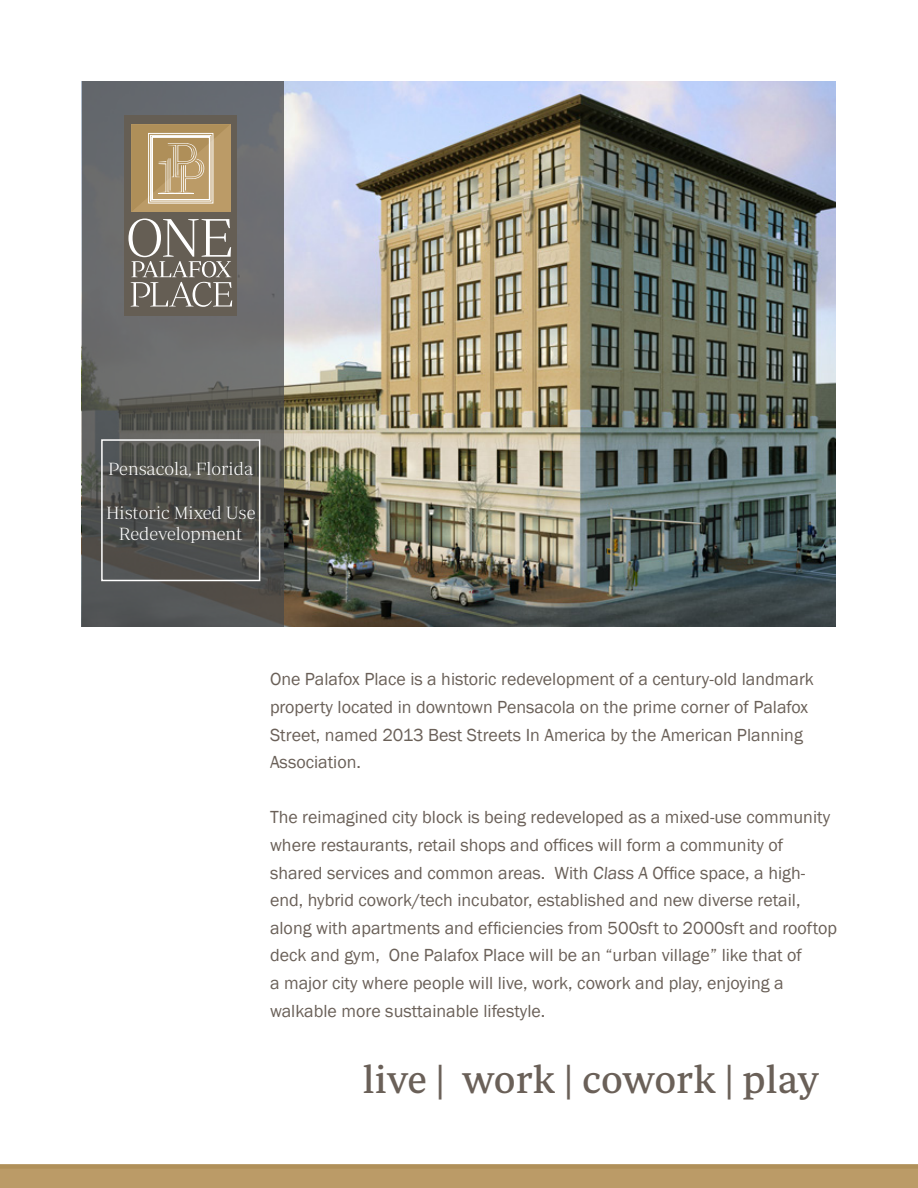
<style>
.page{position:relative;width:918px;height:1188px;background:#fff}
.page>*{position:absolute;margin:0;border:0;box-sizing:border-box;transform-origin:0 0}
.t1{font:39px "Periodico Text";color:#6a6058}
.t2{font:18px/27.6px "Franklin Gothic";color:#6a6058}
.t3{font:18px "Periodico Display Xt Lg";color:#fff}
</style>
<div class="page">
<img style="left:81px;top:81px;width:754px;height:545px">
<svg style="left:82px;top:81px;width:202px;height:545px;background:#5d5e5e"></svg>
<div style="left:125px;top:115px;width:112px;height:201px;background:#655e54"></div>
<svg style="left:131px;top:124px;width:99px;height:88px;background:#bfa477"></svg>
<svg style="left:128px;top:219px;width:104px;height:88px"></svg>
<svg style="left:0;top:1164px;width:918px;height:24px;background:#b99965"></svg>
<div style="left:101px;top:439px;width:159px;height:142px;border:2px solid #fff"></div>
<p class="t3" style="left:108px;top:459px;width:147px">Pensacola, Florida</p>
<p class="t3" style="left:106px;top:503px;width:151px">Historic Mixed Use</p>
<p class="t3" style="left:119px;top:524px;width:125px">Redevelopment</p>
<p class="t2" style="left:270px;top:666px;width:545px">One Palafox Place is a historic redevelopment of a century-old landmark property located in downtown Pensacola on the prime corner of Palafox Street, named 2013 Best Streets In America by the American Planning Association.</p>
<p class="t2" style="left:270px;top:804px;width:569px">The reimagined city block is being redeveloped as a mixed-use community where restaurants, retail shops and offices will form a community of shared services and common areas. With Class A Office space, a high&shy;end, hybrid cowork/tech incubator, established and new diverse retail, along with apartments and efficiencies from 500sft to 2000sft and rooftop deck and gym, One Palafox Place will be an “urban village” like that of<br>a major city where people will live, work, cowork and play, enjoying a walkable more susttainable lifestyle.</p>
<p class="t1" style="left:363px;top:1058px;width:457px">live | work | cowork | play</p>
</div>
